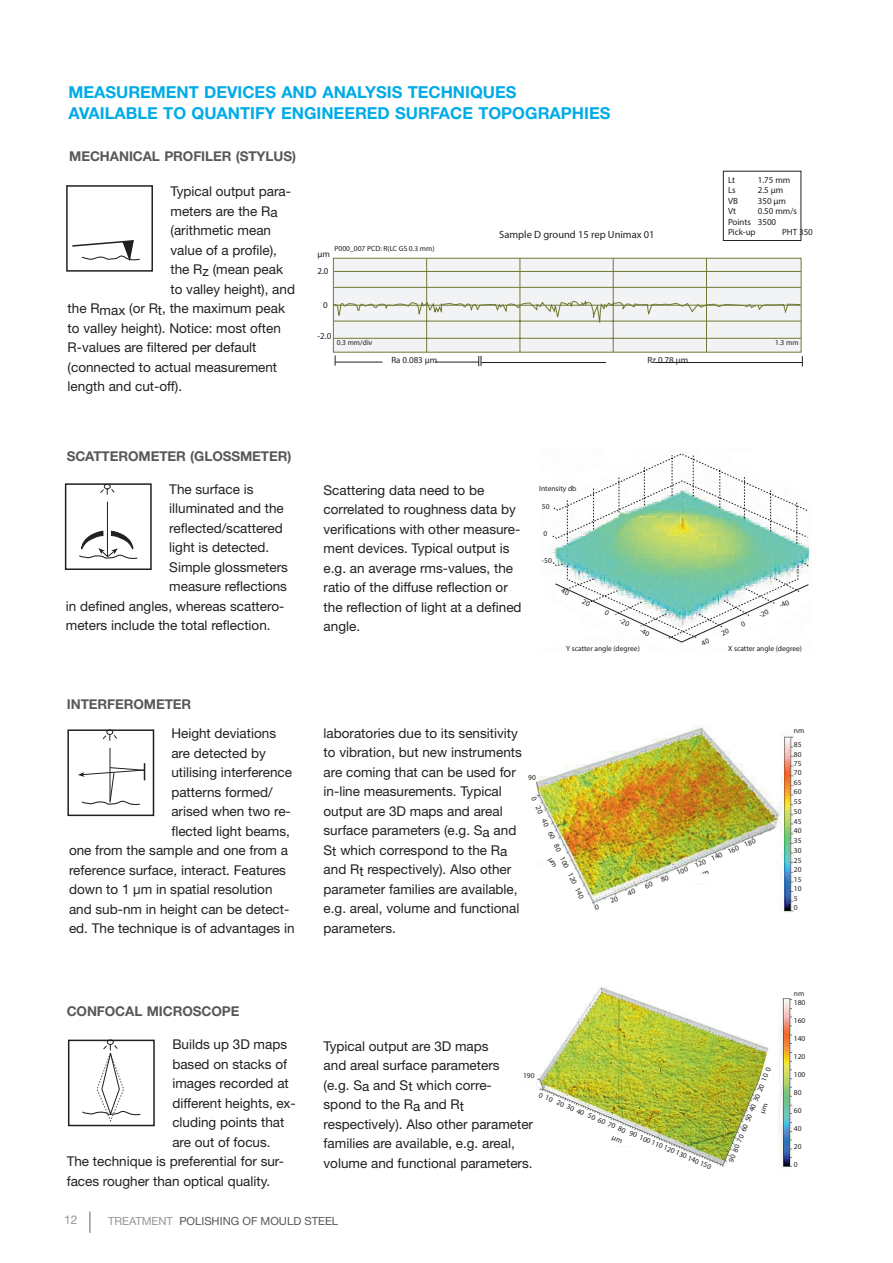
<style>
.page{position:relative;width:893px;height:1263px;background:#fff}
.page>*{position:absolute;margin:0;border:0;box-sizing:border-box;transform-origin:0 0}
.t1{font:700 16.5px/21px "Helvetica Neue";color:#00abe7}
.t2{font:13.5px/19.5px "Helvetica Neue";color:#231f20}
.t3{font:700 13.5px "Helvetica Neue";letter-spacing:-.005em;color:#57585a}
.t4{font:12px "Helvetica Neue";color:#939598}
.t5{font:11.25px "Helvetica Neue";color:#57585a}
.t6{font:10.5px "Myriad Pro";color:#231f20}
.t7{font:9px/10.5px "Myriad Pro";color:#231f20}
.t8{font:7.5px/9.8px "Myriad Pro";color:#231f20}
.s1{color:#939598}
</style>
<div class="page">
<hr style="left:89px;top:1211px;width:2px;height:22px;background:#939598">
<svg style="left:552px;top:454px;width:257px;height:129px"></svg>
<div style="left:68px;top:1040px;width:87px;height:86px;border:2px solid #231f20"></div>
<svg style="left:81px;top:1039px;width:60px;height:83px"></svg>
<div style="left:65px;top:483px;width:87px;height:87px;border:2px solid #231f20"></div>
<svg style="left:100px;top:484px;width:15px;height:11px"></svg>
<hr style="left:107px;top:502px;width:1px;height:54px;background:#231f20">
<svg style="left:79px;top:530px;width:59px;height:29px"></svg>
<svg style="left:72px;top:240px;width:68px;height:22px"></svg>
<div style="left:66px;top:185px;width:87px;height:87px;border:2px solid #231f20"></div>
<hr style="left:335px;top:362px;width:144px;height:1px;background:#231f20">
<hr style="left:481px;top:362px;width:321px;height:1px;background:#231f20">
<div style="left:383px;top:357px;width:52px;height:10px;background:#fff"></div>
<div style="left:606px;top:356px;width:49px;height:14px;background:#fff"></div>
<img style="left:536px;top:726px;width:258px;height:186px">
<div style="left:333px;top:258px;width:468px;height:94px;background:#f2f3f4"></div>
<div style="left:333px;top:258px;width:468px;height:94px;border:1px solid #707933"></div>
<hr style="left:334px;top:271px;width:467px;height:1px;background:#707933">
<hr style="left:333px;top:287px;width:468px;height:1px;background:#707933">
<hr style="left:333px;top:338px;width:468px;height:1px;background:#707933">
<hr style="left:426px;top:259px;width:1px;height:93px;background:#707933">
<hr style="left:520px;top:258px;width:1px;height:94px;background:#707933">
<hr style="left:613px;top:258px;width:1px;height:94px;background:#707933">
<hr style="left:706px;top:258px;width:1px;height:94px;background:#707933">
<svg style="left:333px;top:300px;width:468px;height:29px"></svg>
<div style="left:723px;top:171px;width:78px;height:70px;border:1px solid #231f20"></div>
<svg style="left:478px;top:356px;width:4px;height:10px"></svg>
<img style="left:565px;top:987px;width:227px;height:180px">
<div style="left:67px;top:729px;width:87px;height:87px;border:2px solid #231f20"></div>
<svg style="left:102px;top:729px;width:16px;height:12px"></svg>
<hr style="left:110px;top:748px;width:1px;height:54px;background:#231f20">
<svg style="left:78px;top:763px;width:67px;height:42px"></svg>
<img style="left:536px;top:785px;width:246px;height:127px">
<svg style="left:555px;top:583px;width:254px;height:60px"></svg>
<svg style="left:528px;top:1041px;width:253px;height:126px"></svg>
<p class="t1" style="left:68px;top:82px;width:543px">MEASUREMENT DEVICES AND ANALYSIS TECHNIQUES<br>AVAILABLE TO QUANTIFY ENGINEERED SURFACE TOPOGRAPHIES</p>
<p class="t3" style="left:69px;top:148px;width:228px">MECHANICAL PROFILER (STYLUS)</p>
<p class="t2" style="left:171px;top:181px;width:122px">Typical output para-</p>
<p class="t2" style="left:171px;top:201px;width:109px">meters are the Ra</p>
<p class="t2" style="left:171px;top:220px;width:102px">(arithmetic mean</p>
<p class="t2" style="left:171px;top:240px;width:108px">value of a profile),</p>
<p class="t2" style="left:171px;top:259px;width:114px">the Rz (mean peak</p>
<p class="t2" style="left:171px;top:279px;width:126px">to valley height), and</p>
<p class="t2" style="left:68px;top:298px;width:219px">the Rmax (or Rt, the maximum peak</p>
<p class="t2" style="left:68px;top:318px;width:215px">to valley height). Notice: most often</p>
<p class="t2" style="left:68px;top:337px;width:190px">R-values are filtered per default</p>
<p class="t2" style="left:68px;top:357px;width:211px">(connected to actual measurement</p>
<p class="t2" style="left:68px;top:376px;width:116px">length and cut-off).</p>
<p class="t6" style="left:499px;top:228px;width:157px">Sample D ground 15 rep Unimax 01</p>
<p class="t7" style="left:728px;top:174px;width:9px">Lt</p>
<p class="t7" style="left:758px;top:174px;width:34px">1.75 mm</p>
<p class="t7" style="left:728px;top:185px;width:9px">Ls</p>
<p class="t7" style="left:758px;top:185px;width:27px">2.5 µm</p>
<p class="t7" style="left:728px;top:195px;width:11px">VB</p>
<p class="t7" style="left:758px;top:195px;width:30px">350 µm</p>
<p class="t7" style="left:728px;top:206px;width:10px">Vt</p>
<p class="t7" style="left:728px;top:206px;width:71px;text-indent:30px">0.50 mm/s<br>Points 3500<br>Pick-up</p>
<p class="t7" style="left:782px;top:227px;width:32px">PHT 350</p>
<p class="t8" style="left:335px;top:244px;width:101px">P000_007 PCD: R(LC GS 0.3 mm)</p>
<p class="t7" style="left:317px;top:245px;width:14px;line-height:17.7px">µm<br>2.0</p>
<p class="t7" style="left:323px;top:299px;width:6px">0</p>
<p class="t7" style="left:317px;top:331px;width:15px">-2.0</p>
<p class="t8" style="left:337px;top:338px;width:37px">0.3 mm/div</p>
<p class="t8" style="left:775px;top:337px;width:25px">1.3 mm</p>
<p class="t7" style="left:391px;top:354px;width:47px">Ra 0.083 µm</p>
<p class="t7" style="left:647px;top:354px;width:42px">Rz 0.78 µm</p>
<p class="t3" style="left:67px;top:448px;width:226px">SCATTEROMETER (GLOSSMETER)</p>
<p class="t2" style="left:169px;top:479px;width:86px">The surface is</p>
<p class="t2" style="left:169px;top:499px;width:116px">illuminated and the</p>
<p class="t2" style="left:169px;top:518px;width:115px">reflected/scattered</p>
<p class="t2" style="left:169px;top:538px;width:102px">light is detected.</p>
<p class="t2" style="left:169px;top:557px;width:120px">Simple glossmeters</p>
<p class="t2" style="left:169px;top:577px;width:119px">measure reflections</p>
<p class="t2" style="left:66px;top:596px;width:220px">in defined angles, whereas scattero-</p>
<p class="t2" style="left:66px;top:616px;width:206px">meters include the total reflection.</p>
<p class="t3" style="left:67px;top:696px;width:126px">INTERFEROMETER</p>
<p class="t2" style="left:171px;top:723px;width:106px">Height deviations</p>
<p class="t2" style="left:171px;top:743px;width:96px">are detected by</p>
<p class="t2" style="left:171px;top:762px;width:122px">utilising interference</p>
<p class="t2" style="left:171px;top:782px;width:103px">patterns formed/</p>
<p class="t2" style="left:171px;top:801px;width:121px">arised when two re-</p>
<p class="t2" style="left:171px;top:821px;width:120px">flected light beams,</p>
<p class="t2" style="left:69px;top:840px;width:221px">one from the sample and one from a</p>
<p class="t2" style="left:69px;top:860px;width:219px">reference surface, interact. Features</p>
<p class="t2" style="left:69px;top:879px;width:205px">down to 1 µm in spatial resolution</p>
<p class="t2" style="left:69px;top:899px;width:222px">and sub-nm in height can be detect-</p>
<p class="t2" style="left:69px;top:918px;width:227px">ed. The technique is of advantages in</p>
<p class="t3" style="left:67px;top:1003px;width:174px">CONFOCAL MICROSCOPE</p>
<p class="t2" style="left:172px;top:1035px;width:116px">Builds up 3D maps</p>
<p class="t2" style="left:172px;top:1054px;width:116px">based on stacks of</p>
<p class="t2" style="left:172px;top:1074px;width:118px">images recorded at</p>
<p class="t2" style="left:172px;top:1093px;width:125px">different heights, ex-</p>
<p class="t2" style="left:172px;top:1113px;width:114px">cluding points that</p>
<p class="t2" style="left:172px;top:1132px;width:100px">are out of focus.</p>
<p class="t2" style="left:67px;top:1152px;width:219px">The technique is preferential for sur-</p>
<p class="t2" style="left:67px;top:1171px;width:205px">faces rougher than optical quality.</p>
<p class="t2" style="left:324px;top:480px;width:200px">Scattering data need to be correlated to roughness data by verifications with other measure&shy;ment devices. Typical output is e.g. an average rms-values, the ratio of the diffuse reflection or the reflection of light at a defined angle.</p>
<p class="t8" style="left:539px;top:483px;width:39px">Intensity db</p>
<p class="t8" style="left:542px;top:501px;width:9px">50</p>
<p class="t8" style="left:543px;top:528px;width:5px">0</p>
<p class="t8" style="left:542px;top:555px;width:11px">-50</p>
<p class="t8" style="left:566px;top:643px;width:75px">Y scatter angle (degree)</p>
<p class="t8" style="left:728px;top:643px;width:75px">X scatter angle (degree)</p>
<p class="t2" style="left:324px;top:723px;width:200px">laboratories due to its sensitivity to vibration, but new instruments are coming that can be used for in-line measurements. Typical output are 3D maps and areal surface parameters (e.g. Sa and<br>St which correspond to the Ra and Rt respectively). Also other parameter families are available, e.g. areal, volume and functional parameters.</p>
<p class="t8" style="left:528px;top:772px;width:9px">90</p>
<p class="t8" style="left:565px;top:850px;width:52px;line-height:10.5px;text-indent:-62px;rotate:64deg">0 20 40 60 80 100 120 140 µm</p>
<p class="t8" style="left:675px;top:869px;width:86px;rotate:-23deg">100 120 140 160 180</p>
<p class="t2" style="left:324px;top:1036px;width:211px">Typical output are 3D maps<br>and areal surface parameters<br>(e.g. Sa and St which corre&shy;spond to the Ra and Rt respectively). Also other parameter families are available, e.g. areal, volume and functional parameters.</p>
<p class="t8" style="left:523px;top:1071px;width:13px">190</p>
<p class="t8" style="left:619px;top:1122px;width:104px;line-height:10.5px;text-indent:-84px;rotate:23deg">0 10 20 30 40 50 60 70 80 90 100 110 120 130 140 150 µm</p>
<p class="t8" style="left:726px;top:1160px;width:103px;rotate:-68deg">90 80 70 60 50 40 30 20 10 0</p>
<p class="t8" style="left:794px;top:724px;width:12px;line-height:14.1px">nm<br>85</p>
<p class="t8" style="left:794px;top:750px;width:9px;line-height:9px;text-align:justify">80<br>75<br>70</p>
<p class="t8" style="left:794px;top:778px;width:9px;line-height:9px">65<br>60</p>
<p class="t8" style="left:794px;top:796px;width:9px;text-align:justify">55<br>50<br>45<br>40<br>35<br>30<br>25</p>
<p class="t8" style="left:794px;top:864px;width:9px">20<br>15</p>
<p class="t8" style="left:794px;top:883px;width:9px">10<br>5</p>
<p class="t8" style="left:794px;top:902px;width:5px">0</p>
<p class="t8" style="left:794px;top:989px;width:13px;line-height:9px">nm<br>180</p>
<p class="t8" style="left:794px;top:1015px;width:13px">160</p>
<p class="t8" style="left:794px;top:1033px;width:13px">140</p>
<p class="t8" style="left:794px;top:1051px;width:13px">120</p>
<p class="t8" style="left:794px;top:1069px;width:13px">100</p>
<p class="t8" style="left:794px;top:1087px;width:9px">80</p>
<p class="t8" style="left:794px;top:1105px;width:9px">60</p>
<p class="t8" style="left:794px;top:1123px;width:9px">40</p>
<p class="t8" style="left:794px;top:1141px;width:9px">20</p>
<p class="t8" style="left:794px;top:1159px;width:5px">0</p>
<p class="t4" style="left:64px;top:1212px;width:15px">12</p>
<p class="t5" style="left:108px;top:1214px;width:232px"><span class="s1">TREATMENT</span> POLISHING OF MOULD STEEL</p>
</div>
